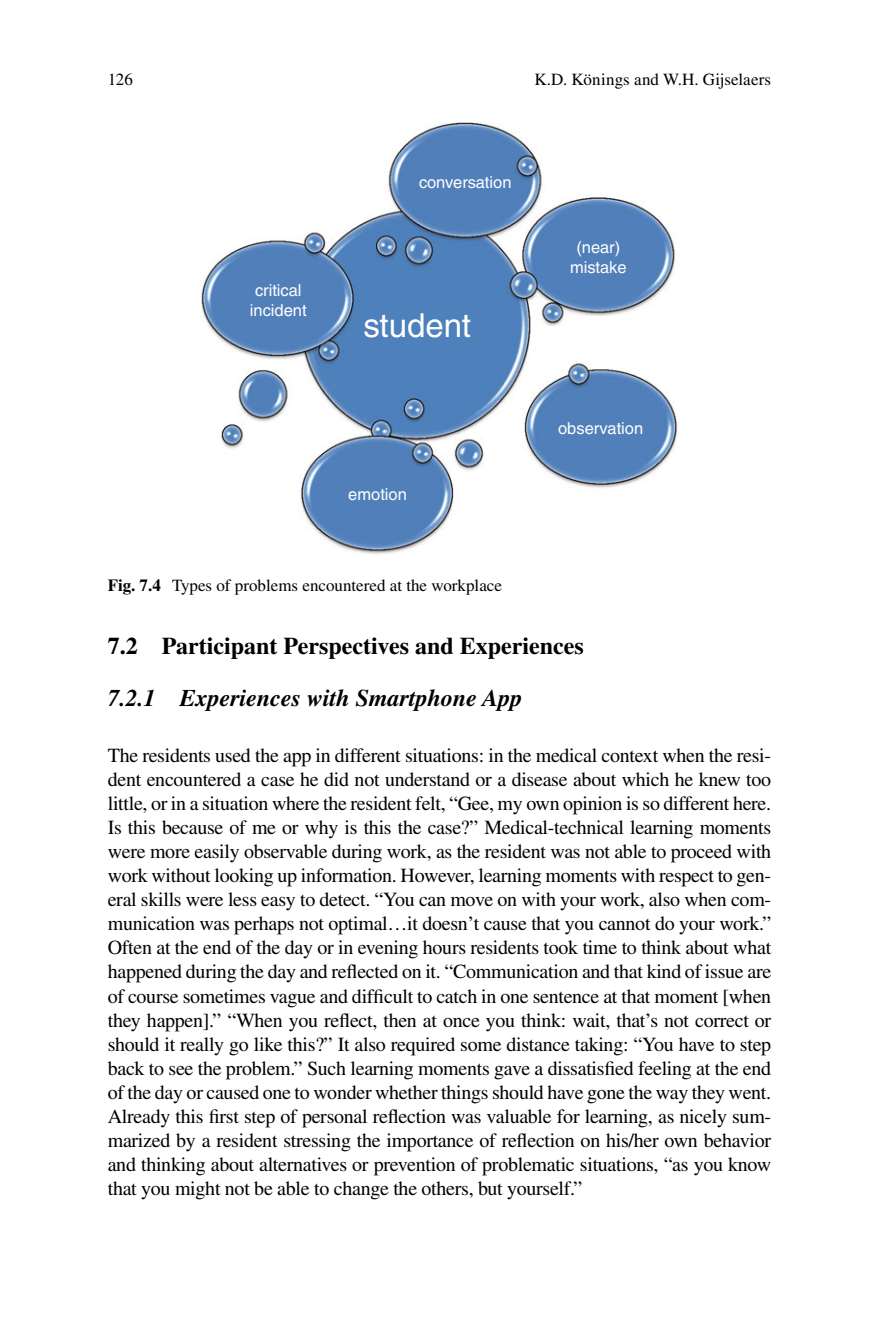
<style>
.page{position:relative;width:879px;height:1333px;background:#fff}
.page>*{position:absolute;margin:0;border:0;box-sizing:border-box;transform-origin:0 0}
.t1{font:33px "Fskmft Ntlsmq Helvetica";color:#fff}
.t2{font:700 24px "Wgpphr Phfsxv Times";color:#000}
.t3{font:italic 700 24px "Qtgjpl Flssdk Times";color:#000}
.t4{font:20px/24px "Cxjklv Mxyfww Times";letter-spacing:-.015em;color:#000;text-align:justify}
.t5{font:17px "Cxjklv Mxyfww Times";color:#000}
.t6{font:16.4px/19.8px "Fskmft Ntlsmq Helvetica";color:#fff;text-align:center}
.s1{font-family:"Wgpphr Phfsxv Times";font-weight:700}
</style>
<div class="page">
<img style="left:201px;top:122px;width:477px;height:432px">
<p class="t5" style="left:108px;top:73px;width:27px">126</p>
<p class="t5" style="left:534px;top:73px;width:238px">K.D. Könings and W.H. Gijselaers</p>
<p class="t6" style="left:250px;top:282px;width:58px">critical incident</p>
<p class="t6" style="left:419px;top:174px;width:94px">conversation</p>
<h1 class="t1" style="left:363px;top:313px;width:109px">student</h1>
<p class="t6" style="left:348px;top:486px;width:60px">emotion</p>
<p class="t5" style="left:108px;top:579px;width:396px"><span class="s1">Fig. 7.4</span> Types of problems encountered at the workplace</p>
<p class="t6" style="left:570px;top:239px;width:58px">(near) mistake</p>
<p class="t6" style="left:558px;top:420px;width:87px">observation</p>
<p class="t2" style="left:108px;top:637px;width:478px">7.2 Participant Perspectives and Experiences</p>
<p class="t3" style="left:108px;top:689px;width:416px">7.2.1 Experiences with Smartphone App</p>
<p class="t4" style="left:108px;top:745px;width:665px">The residents used the app in different situations: in the medical context when the resi&shy;dent encountered a case he did not understand or a disease about which he knew too little, or in a situation where the resident felt, “Gee, my own opinion is so different here.<br>Is this because of me or why is this the case?” Medical-technical learning moments were more easily observable during work, as the resident was not able to proceed with work without looking up information. However, learning moments with respect to gen&shy;eral skills were less easy to detect. “You can move on with your work, also when com&shy;munication was perhaps not optimal…it doesn’t cause that you cannot do your work.” Often at the end of the day or in evening hours residents took time to think about what happened during the day and reflected on it. “Communication and that kind of issue are of course sometimes vague and difficult to catch in one sentence at that moment [when they happen].” “When you reflect, then at once you think: wait, that’s not correct or should it really go like this?” It also required some distance taking: “You have to step back to see the problem.” Such learning moments gave a dissatisfied feeling at the end of the day or caused one to wonder whether things should have gone the way they went.<br>Already this first step of personal reflection was valuable for learning, as nicely sum&shy;marized by a resident stressing the importance of reflection on his/her own behavior and thinking about alternatives or prevention of problematic situations, “as you know that you might not be able to change the others, but yourself.”</p>
</div>
